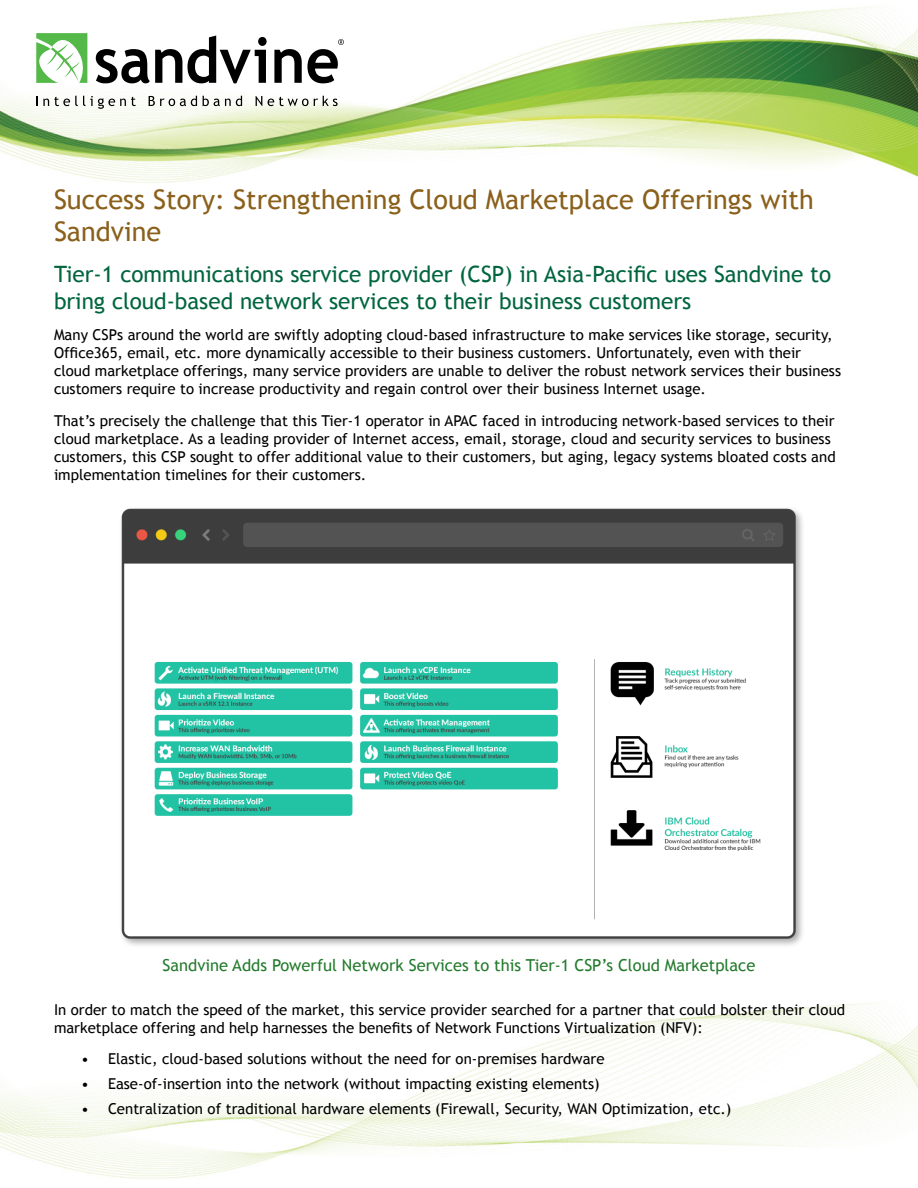
<style>
.page{position:relative;width:918px;height:1188px;background:#fff}
.page>*{position:absolute;margin:0;border:0;box-sizing:border-box;transform-origin:0 0}
.First-Level_Heading{font:27px/32.4px "Trebuchet MS";color:#8a601b}
.Second-Level_Heading{font:22.5px/27px "Trebuchet MS";color:#00653e}
.t1{font:16.5px "Trebuchet MS";color:#237a2c}
.t2{font:15px/18px "Trebuchet MS";color:#000}
</style>
<div class="page">
<img style="left:0;top:7px;width:918px;height:176px">
<svg style="left:31px;top:33px;width:58px;height:50px"></svg>
<svg style="left:96px;top:36px;width:171px;height:47px"></svg>
<svg style="left:274px;top:39px;width:70px;height:44px"></svg>
<svg style="left:36px;top:96px;width:100px;height:13px"></svg>
<svg style="left:149px;top:96px;width:48px;height:10px"></svg>
<svg style="left:203px;top:96px;width:39px;height:10px"></svg>
<svg style="left:256px;top:96px;width:6px;height:10px"></svg>
<svg style="left:268px;top:96px;width:70px;height:10px"></svg>
<img style="left:0;top:1003px;width:918px;height:176px">
<img style="left:121px;top:508px;width:682px;height:438px">
<p class="First-Level_Heading" style="left:54px;top:184px;width:761px">Success Story: Strengthening Cloud Marketplace Offerings with<br>Sandvine</p>
<p class="Second-Level_Heading" style="left:54px;top:261px;width:779px">Tier-1 communications service provider (CSP) in Asia-Pacific uses Sandvine to bring cloud-based network services to their business customers</p>
<p class="t2" style="left:54px;top:326px;width:789px">Many CSPs around the world are swiftly adopting cloud-based infrastructure to make services like storage, security, Office365, email, etc. more dynamically accessible to their business customers. Unfortunately, even with their cloud marketplace offerings, many service providers are unable to deliver the robust network services their business customers require to increase productivity and regain control over their business Internet usage.</p>
<p class="t2" style="left:54px;top:412px;width:783px">That’s precisely the challenge that this Tier-1 operator in APAC faced in introducing network-based services to their cloud marketplace. As a leading provider of Internet access, email, storage, cloud and security services to business customers, this CSP sought to offer additional value to their customers, but aging, legacy systems bloated costs and implementation timelines for their customers.</p>
<p class="t1" style="left:163px;top:956px;width:594px">Sandvine Adds Powerful Network Services to this Tier-1 CSP’s Cloud Marketplace</p>
<p class="t2" style="left:54px;top:1001px;width:793px">In order to match the speed of the market, this service provider searched for a partner that could bolster their cloud marketplace offering and help harnesses the benefits of Network Functions Virtualization (NFV):</p>
<p class="t2" style="left:81px;top:1050px;width:525px">• Elastic, cloud-based solutions without the need for on-premises hardware</p>
<p class="t2" style="left:81px;top:1075px;width:520px">• Ease-of-insertion into the network (without impacting existing elements)</p>
<p class="t2" style="left:81px;top:1100px;width:652px">• Centralization of traditional hardware elements (Firewall, Security, WAN Optimization, etc.)</p>
</div>
